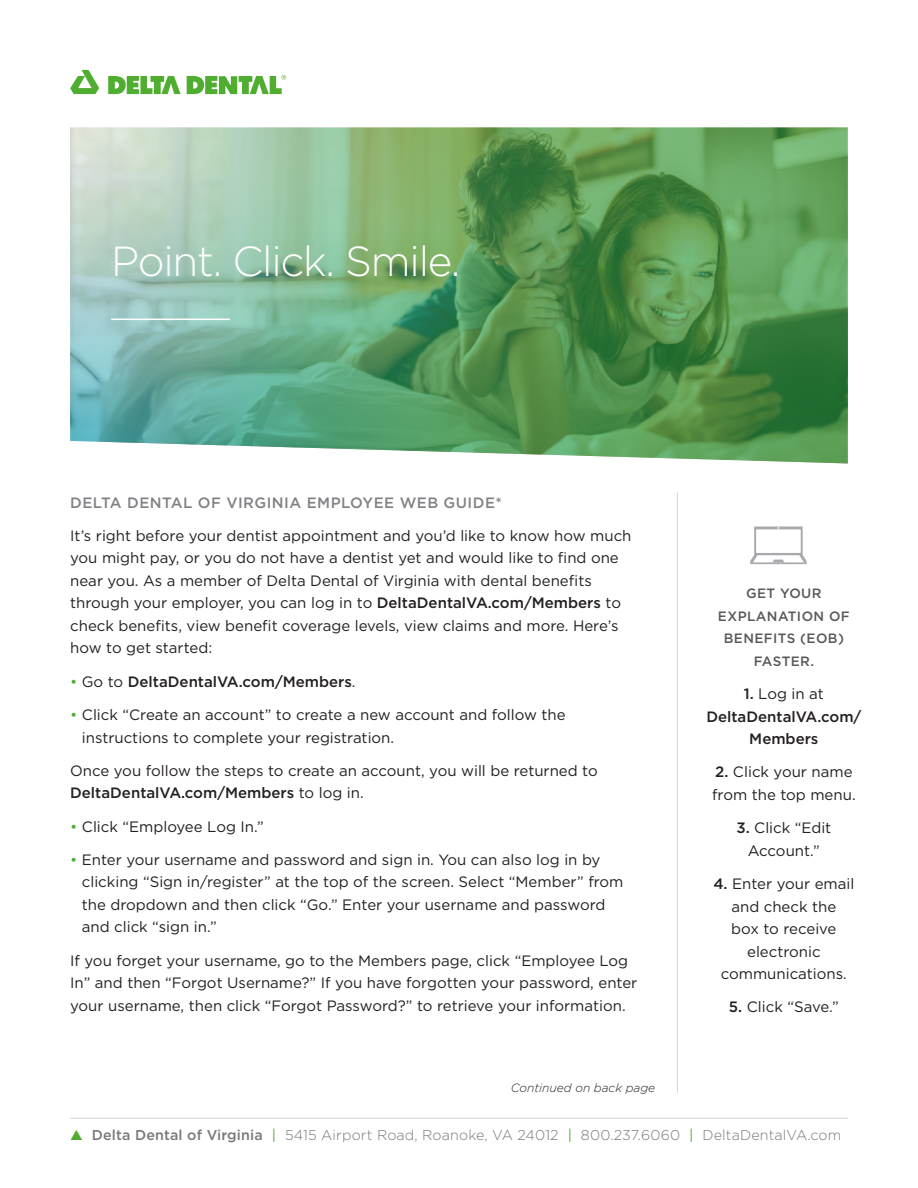
<style>
.page{position:relative;width:918px;height:1188px;background:#fff}
.page>*{position:absolute;margin:0;border:0;box-sizing:border-box;transform-origin:0 0}
.Cover_page_header{font:300 42px "Gotham";letter-spacing:-.03em;color:#fff}
.Body_copy{font:15px/22.5px "Gotham";color:#231f20}
.Body_copy-2{font:500 15px/22.5px "Gotham";color:#231f20;text-align:center}
.Subheads{font:500 15px "Gotham";letter-spacing:.03em;color:#808285}
.t1{font:300 14.25px "Gotham";letter-spacing:.01em;color:#76787b}
.Callout{font:500 13.5px/22.5px "Gotham";letter-spacing:.03em;color:#57585a;text-align:center}
.Body_copy-3{font:italic 300 12px "Gotham";color:#231f20}
.s1{font-weight:500}
.s2{font-weight:400;color:#4fad2f}
.s3{font-weight:400}
.s4{color:#4fad2f}
</style>
<div class="page">
<hr style="left:70px;top:1118px;width:778px;height:1px;background:#d1d2d4">
<img style="left:70px;top:127px;width:778px;height:336px">
<hr style="left:677px;top:493px;width:1px;height:600px;background:#d1d2d4">
<svg style="left:70px;top:70px;width:29px;height:24px"></svg>
<svg style="left:108px;top:76px;width:73px;height:18px"></svg>
<svg style="left:187px;top:75px;width:99px;height:19px"></svg>
<hr style="left:111px;top:319px;width:119px;height:1px;background:#fff">
<svg style="left:750px;top:526px;width:57px;height:39px"></svg>
<p class="Cover_page_header" style="left:111px;top:239px;width:351px">Point. Click. Smile.</p>
<p class="Subheads" style="left:70px;top:493px;width:433px">DELTA DENTAL OF VIRGINIA EMPLOYEE WEB GUIDE*</p>
<p class="Body_copy" style="left:70px;top:524px;width:563px">It’s right before your dentist appointment and you’d like to know how much you might pay, or you do not have a dentist yet and would like to find one near you. As a member of Delta Dental of Virginia with dental benefits through your employer, you can log in to <span class="s1">DeltaDentalVA.com/Members</span> to check benefits, view benefit coverage levels, view claims and more. Here’s how to get started:</p>
<p class="Body_copy-2" style="left:70px;top:670px;width:287px"><span class="s2">•</span> <span class="s3">Go to</span> DeltaDentalVA.com/Members<span class="s3">.</span></p>
<p class="Body_copy" style="left:82px;top:703px;width:485px;text-indent:-12px"><span class="s4">•</span> Click “Create an account” to create a new account and follow the instructions to complete your registration.</p>
<p class="Body_copy" style="left:70px;top:759px;width:529px">Once you follow the steps to create an account, you will be returned to<br><span class="s1">DeltaDentalVA.com/Members</span> to log in.</p>
<p class="Body_copy" style="left:70px;top:815px;width:195px"><span class="s4">•</span> Click “Employee Log In.”</p>
<p class="Body_copy" style="left:82px;top:848px;width:543px;text-indent:-12px"><span class="s4">•</span> Enter your username and password and sign in. You can also log in by clicking “Sign in/register” at the top of the screen. Select “Member” from the dropdown and then click “Go.” Enter your username and password and click “sign in.”</p>
<p class="Body_copy" style="left:70px;top:949px;width:569px">If you forget your username, go to the Members page, click “Employee Log<br>In” and then “Forgot Username?” If you have forgotten your password, enter your username, then click “Forgot Password?” to retrieve your information.</p>
<p class="Body_copy-3" style="left:511px;top:1080px;width:146px">Continued on back page</p>
<p class="Callout" style="left:718px;top:582px;width:133px">GET YOUR<br>EXPLANATION OF<br>BENEFITS (EOB)<br>FASTER.</p>
<p class="Body_copy-2" style="left:706px;top:682px;width:156px">1. <span class="s3">Log in at<br></span>DeltaDentalVA.com/<br>Members</p>
<p class="Body_copy" style="left:712px;top:761px;width:145px"><span class="s1">2.</span> Click your name from the top menu.</p>
<p class="Body_copy" style="left:736px;top:816px;width:96px;text-align:center"><span class="s1">3.</span> Click “Edit<br>Account.”</p>
<p class="Body_copy" style="left:713px;top:872px;width:142px;text-align:center"><span class="s1">4.</span> Enter your email and check the<br>box to receive electronic communications.</p>
<p class="Body_copy" style="left:729px;top:995px;width:111px"><span class="s1">5.</span> Click “Save.”</p>
<p class="t1" style="left:70px;top:1127px;width:773px"><span class="s4">▲</span> <span class="s1">Delta Dental of Virginia</span> <span class="s2">|</span> 5415 Airport Road, Roanoke, VA 24012 <span class="s2">|</span> 800.237.6060 <span class="s2">|</span> DeltaDentalVA.com</p>
</div>
